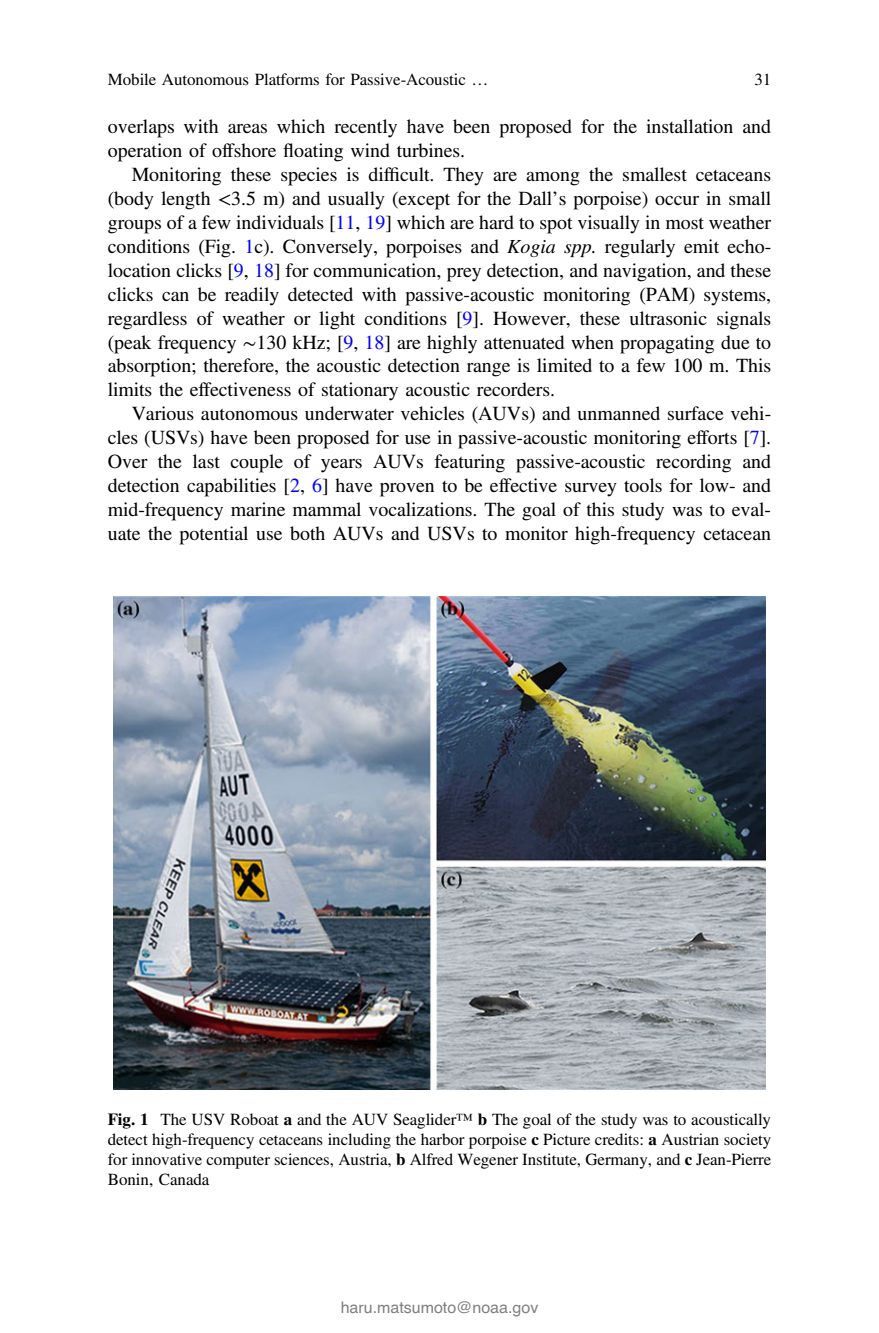
<style>
.page{position:relative;width:879px;height:1333px;background:#fff}
.page>*{position:absolute;margin:0;border:0;box-sizing:border-box;transform-origin:0 0}
.t1{font:20px/24px "Krpddk Tgrfjp Adv O Tb 0 c 9 bf 5 d";color:#000;text-align:justify}
.t2{font:17px/20px "Krpddk Tgrfjp Adv O Tb 0 c 9 bf 5 d";color:#000;text-align:justify}
.t3{font:16px "Helvetica";color:#808080}
.s1{font-family:"Crrwkj Rjwkfb Adv O Tb 0 c 9 bf 5 d"}
.s2{font-family:"Ffskss Skddny Adv O Tb 0 c 9 bf 5 d+fb"}
.s3{color:#00f}
.s4{font-family:"Npbpdf Nlkgwb Adv OT6 bc 95374.I"}
.s5{font-family:"Nrnnbh Shqvwj Adv O Tb 0 c 9 bf 5 d"}
.s6{font-family:"Chqwts Sgnvpr Adv O Te 3 b 1 fbf 3.B"}
.s7{font-family:"Qldkll Mshymq Adv O Tb 0 c 9 bf 5 d"}
</style>
<div class="page">
<img style="left:114px;top:596px;width:651px;height:493px">
<p class="t2" style="left:108px;top:71px;width:382px">Mobile Autonomous Platforms for Passive-Acoustic <span class="s1">…</span></p>
<p class="t2" style="left:754px;top:71px;width:18px">31</p>
<p class="t1" style="left:108px;top:116px;width:665px">overlaps with areas which recently have been proposed for the installation and operation of offshore <span class="s2">fl</span>oating wind turbines.</p>
<p class="t1" style="left:108px;top:164px;width:665px;text-indent:24px">Monitoring these species is dif<span class="s2">fi</span>cult. They are among the smallest cetaceans (body length &lt;3.5 m) and usually (except for the Dall<span class="s1">’</span>s porpoise) occur in small groups of a few individuals [<span class="s3">11</span>, <span class="s3">19</span>] which are hard to spot visually in most weather conditions (Fig. <span class="s3">1</span>c). Conversely, porpoises and <span class="s4">Kogia spp.</span> regularly emit echo&shy;location clicks [<span class="s3">9</span>, <span class="s3">18</span>] for communication, prey detection, and navigation, and these clicks can be readily detected with passive-acoustic monitoring (PAM) systems, regardless of weather or light conditions [<span class="s3">9</span>]. However, these ultrasonic signals (peak frequency <span class="s5">∼</span>130 kHz; [<span class="s3">9</span>, <span class="s3">18</span>] are highly attenuated when propagating due to absorption; therefore, the acoustic detection range is limited to a few 100 m. This limits the effectiveness of stationary acoustic recorders.</p>
<p class="t1" style="left:108px;top:403px;width:665px;text-indent:24px">Various autonomous underwater vehicles (AUVs) and unmanned surface vehi&shy;cles (USVs) have been proposed for use in passive-acoustic monitoring efforts [<span class="s3">7</span>].<br>Over the last couple of years AUVs featuring passive-acoustic recording and detection capabilities [<span class="s3">2</span>, <span class="s3">6</span>] have proven to be effective survey tools for low- and mid-frequency marine mammal vocalizations. The goal of this study was to eval&shy;uate the potential use both AUVs and USVs to monitor high-frequency cetacean</p>
<p class="t2" style="left:108px;top:1111px;width:665px"><span class="s6">Fig. 1</span> The USV Roboat <span class="s6">a</span> and the AUV Seaglider<span class="s7">™</span> <span class="s6">b</span> The goal of the study was to acoustically detect high-frequency cetaceans including the harbor porpoise <span class="s6">c</span> Picture credits: <span class="s6">a</span> Austrian society for innovative computer sciences, Austria, <span class="s6">b</span> Alfred Wegener Institute, Germany, and <span class="s6">c</span> Jean-Pierre Bonin, Canada</p>
<p class="t3" style="left:341px;top:1297px;width:199px">haru.matsumoto@noaa.gov</p>
</div>
